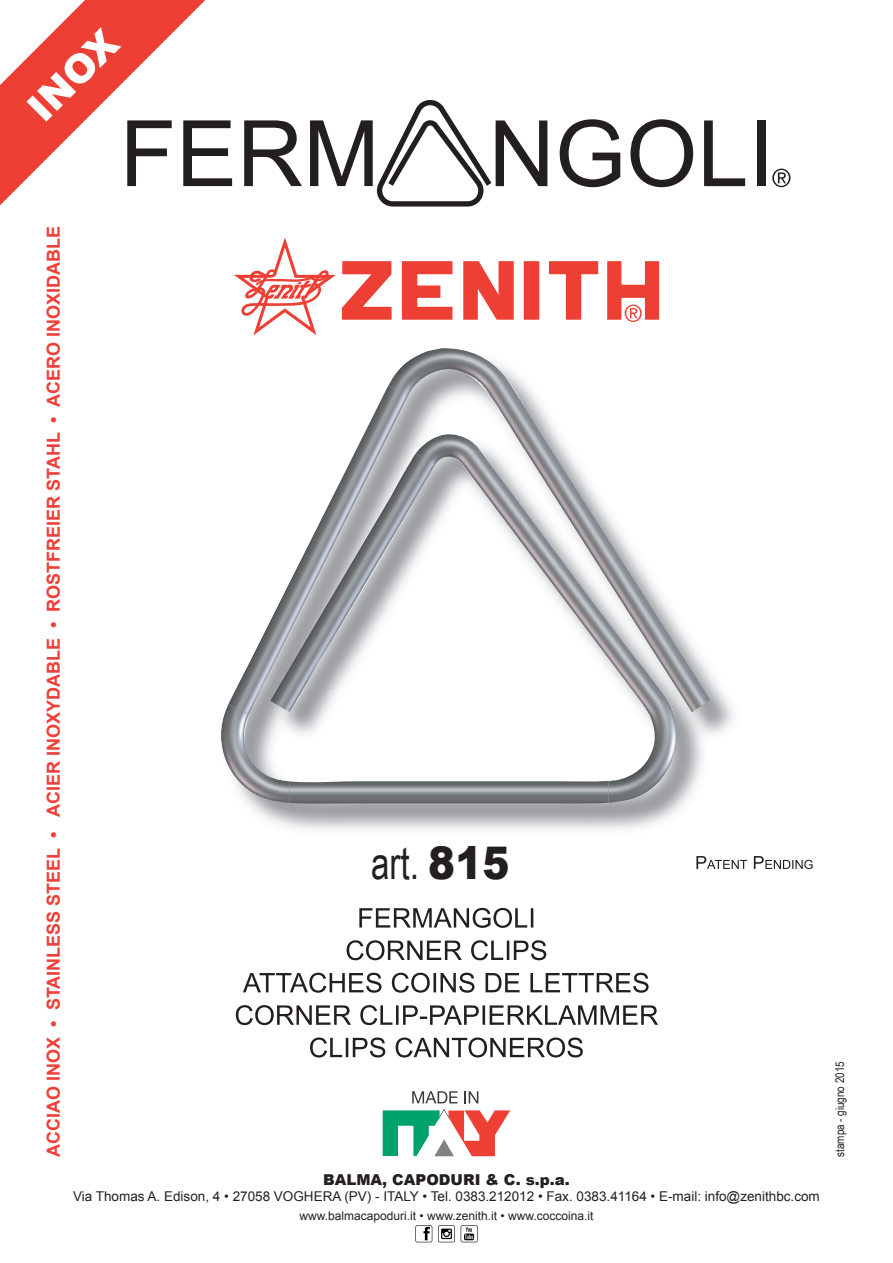
<style>
.page{position:relative;width:893px;height:1263px;background:#fff}
.page>*{position:absolute;margin:0;border:0;box-sizing:border-box;transform-origin:0 0}
.t1{font:45px "Arial Narrow";color:#231f20;scale:.9 1}
.t2{font:700 18px "Arial";color:#ee3f39}
.t3{font:900 15px "Arial";color:#231f20}
.t4{font:13.5px "Arial";color:#231f20}
.t5{font:12px "Arial";color:#231f20}
.t6{font:12px "Arial Narrow";color:#231f20}
.s1{font-family:"Arial";font-weight:900}
</style>
<div class="page">
<img style="left:221px;top:348px;width:490px;height:459px">
<svg style="left:402px;top:261px;width:50px;height:59px"></svg>
<svg style="left:463px;top:261px;width:51px;height:59px"></svg>
<div style="left:524px;top:261px;width:15px;height:59px;background:#ee3f34"></div>
<svg style="left:549px;top:261px;width:49px;height:59px"></svg>
<svg style="left:607px;top:261px;width:52px;height:61px"></svg>
<svg style="left:342px;top:261px;width:50px;height:59px"></svg>
<svg style="left:234px;top:237px;width:102px;height:98px"></svg>
<svg style="left:772px;top:169px;width:18px;height:18px"></svg>
<svg style="left:223px;top:120px;width:9px;height:66px"></svg>
<svg style="left:244px;top:120px;width:58px;height:66px"></svg>
<svg style="left:560px;top:119px;width:60px;height:68px"></svg>
<svg style="left:630px;top:119px;width:63px;height:68px"></svg>
<svg style="left:704px;top:120px;width:41px;height:66px"></svg>
<div style="left:757px;top:120px;width:9px;height:66px;background:#231f20"></div>
<svg style="left:310px;top:99px;width:237px;height:108px"></svg>
<svg style="left:412px;top:1091px;width:46px;height:12px"></svg>
<svg style="left:464px;top:1091px;width:14px;height:12px"></svg>
<svg style="left:383px;top:1109px;width:127px;height:48px"></svg>
<svg style="left:0;top:0;width:223px;height:206px"></svg>
<svg style="left:26px;top:27px;width:146px;height:159px"></svg>
<svg style="left:696px;top:856px;width:117px;height:13px"></svg>
<svg style="left:359px;top:908px;width:174px;height:20px"></svg>
<svg style="left:347px;top:940px;width:199px;height:20px"></svg>
<svg style="left:243px;top:973px;width:406px;height:20px"></svg>
<svg style="left:236px;top:1005px;width:422px;height:20px"></svg>
<svg style="left:310px;top:1037px;width:273px;height:20px"></svg>
<svg style="left:415px;top:1225px;width:17px;height:17px"></svg>
<svg style="left:438px;top:1225px;width:17px;height:17px"></svg>
<svg style="left:461px;top:1225px;width:17px;height:17px"></svg>
<h2 class="t2" style="left:42px;top:1157px;width:932px;rotate:-90deg">ACCIAO INOX • STAINLESS STEEL • ACIER INOXYDABLE • ROSTFREIER STAHL • ACERO INOXIDABLE</h2>
<h1 class="t1" style="left:371px;top:830px;width:155px">art. <span class="s1">815</span></h1>
<p class="t3" style="left:323px;top:1169px;width:248px">BALMA, CAPODURI &amp; C. s.p.a.</p>
<p class="t4" style="left:73px;top:1188px;width:748px">Via Thomas A. Edison, 4 • 27058 VOGHERA (PV) - ITALY • Tel. 0383.212012 • Fax. 0383.41164 • E-mail: info@zenithbc.com</p>
<p class="t5" style="left:300px;top:1208px;width:295px">www.balmacapoduri.it • www.zenith.it • www.coccoina.it</p>
<p class="t6" style="left:831px;top:1157px;width:97px;rotate:-90deg">stampa - giugno 2015</p>
</div>
